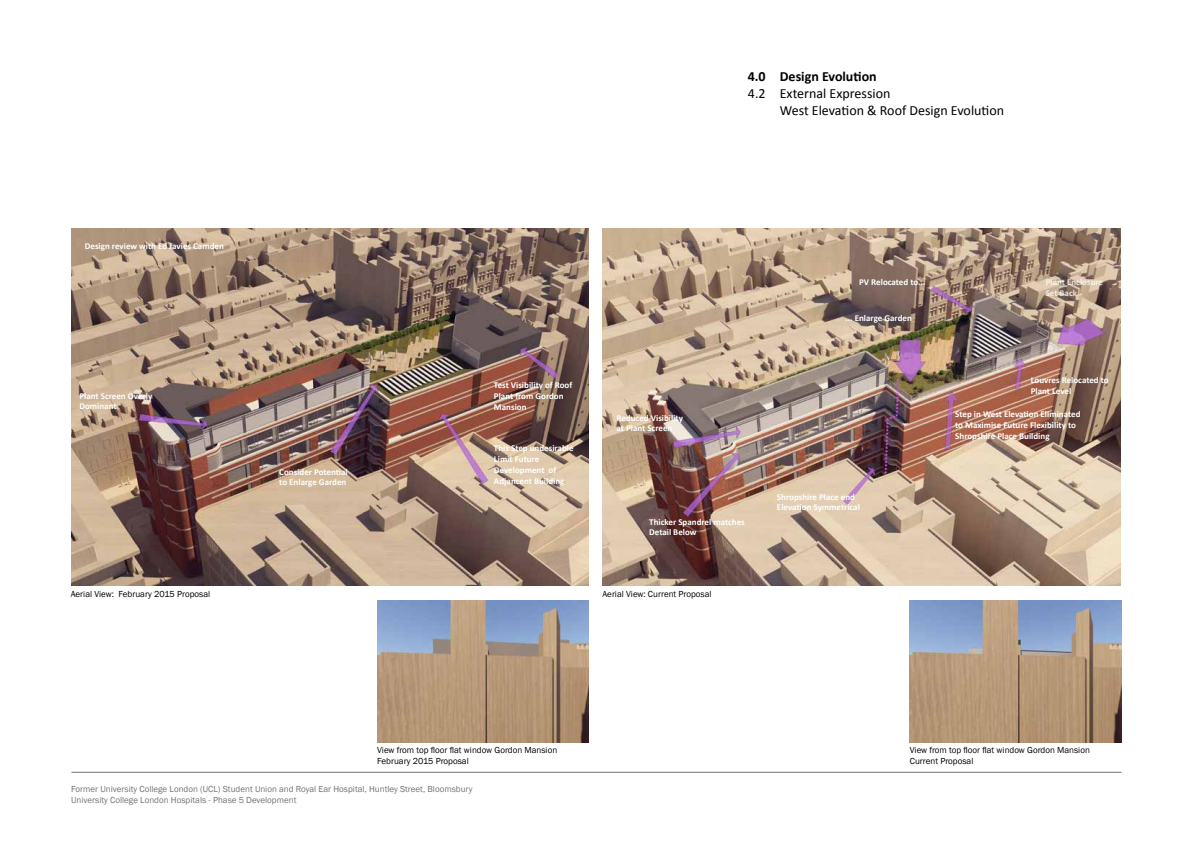
<style>
.page{position:relative;width:1191px;height:842px;background:#fff}
.page>*{position:absolute;margin:0;border:0;box-sizing:border-box;transform-origin:0 0}
.t1{font:14px/16.8px "Calibri";color:#000}
.t2{font:700 14px "Calibri";color:#000}
.t3{font:700 9px/10.8px "Calibri";color:#fff}
.t4{font:9px/10.8px "Franklin Gothic";color:#000}
.t5{font:9px/10.8px "Franklin Gothic";color:#747373}
</style>
<div class="page">
<hr style="left:71px;top:772px;width:1050px;height:1px;background:#747373">
<img style="left:602px;top:228px;width:518px;height:357px">
<img style="left:71px;top:228px;width:517px;height:357px">
<img style="left:377px;top:600px;width:211px;height:143px">
<img style="left:909px;top:600px;width:212px;height:143px">
<h1 class="t2" style="left:747px;top:68px;width:19px">4.0</h1>
<h1 class="t1" style="left:748px;top:85px;width:19px">4.2</h1>
<h1 class="t2" style="left:780px;top:68px;width:98px">Design Evolution</h1>
<h1 class="t1" style="left:780px;top:85px;width:226px">External Expression<br>West Elevation &amp; Roof Design Evolution</h1>
<p class="t3" style="left:85px;top:241px;width:141px">Design review with Ed Javies Camden</p>
<p class="t3" style="left:79px;top:390px;width:74px">Plant Screen Overly<br>Dominant</p>
<p class="t3" style="left:279px;top:466px;width:70px">Consider Potential to Enlarge Garden</p>
<p class="t3" style="left:494px;top:380px;width:80px">Test Visibility of Roof<br>Plant from Gordon<br>Mansion</p>
<p class="t3" style="left:494px;top:443px;width:81px">This Step undesirable<br>Limit Future<br>Development of<br>Adjancent Building</p>
<p class="t3" style="left:616px;top:412px;width:68px">Reduced Visibility at Plant Screen</p>
<p class="t3" style="left:649px;top:516px;width:97px">Thicker Spandrel matches<br>Detail Below</p>
<p class="t4" style="left:71px;top:589px;width:141px">Aerial View: February 2015 Proposal</p>
<p class="t4" style="left:602px;top:589px;width:110px">Aerial View: Current Proposal</p>
<p class="t3" style="left:859px;top:277px;width:68px">PV Relocated to...</p>
<p class="t3" style="left:845px;top:312px;width:68px">... Enlarge Garden</p>
<p class="t3" style="left:777px;top:491px;width:84px">Shropshire Place end<br>Elevation Symmetrical</p>
<p class="t3" style="left:1045px;top:277px;width:59px">Plant Enclosure<br>Set Back</p>
<p class="t3" style="left:1030px;top:375px;width:79px">Louvres Relocated to<br>Plant Level</p>
<p class="t3" style="left:955px;top:409px;width:127px">Step in West Elevation Eliminated to Maximise Future Flexibility to<br>Shropshire Place Building</p>
<p class="t4" style="left:377px;top:745px;width:182px">View from top floor flat window Gordon Mansion<br>February 2015 Proposal</p>
<p class="t5" style="left:71px;top:784px;width:403px">Former University College London (UCL) Student Union and Royal Ear Hospital, Huntley Street, Bloomsbury<br>University College London Hospitals - Phase 5 Development</p>
<p class="t4" style="left:909px;top:745px;width:182px">View from top floor flat window Gordon Mansion<br>Current Proposal</p>
</div>
